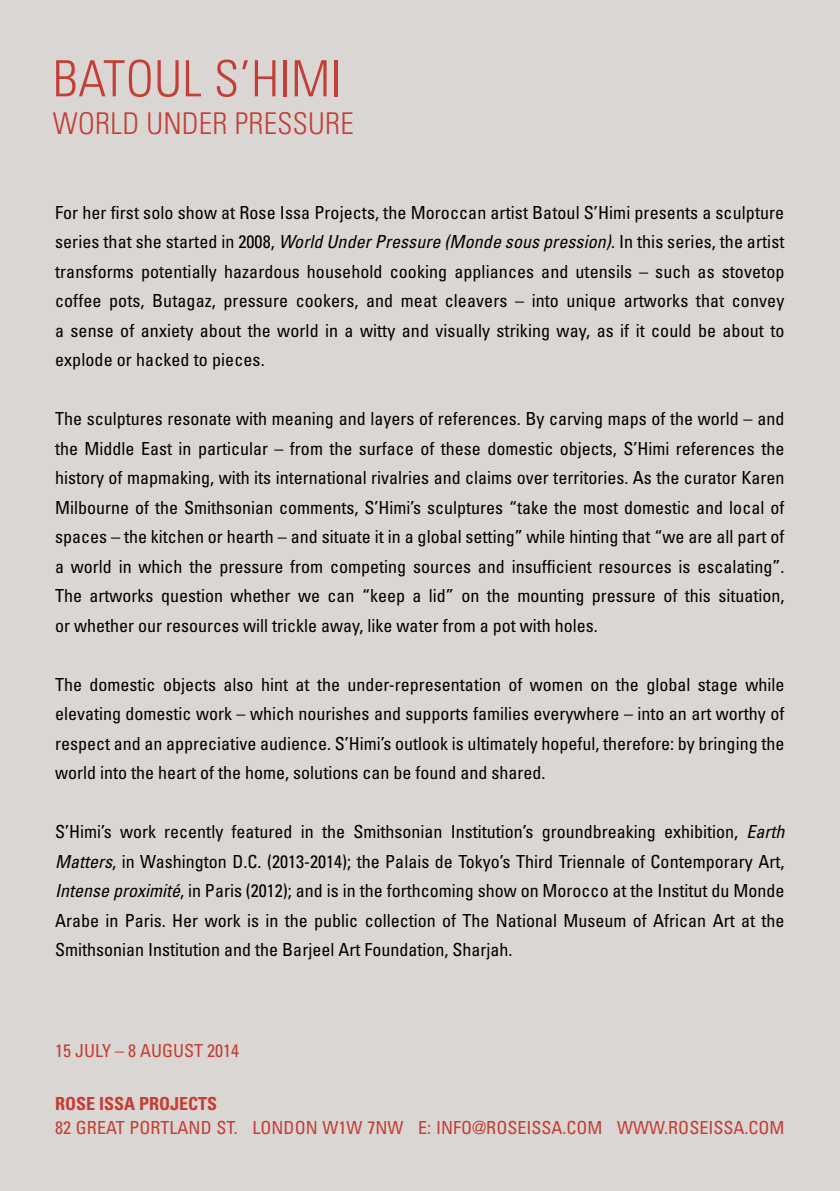
<style>
.page{position:relative;width:840px;height:1191px;background:#fff}
.page>*{position:absolute;margin:0;border:0;box-sizing:border-box;transform-origin:0 0}
.t1{font:300 condensed 50px "Univers";letter-spacing:.01em;color:#c33e34}
.t2{font:300 condensed 30px "Univers";letter-spacing:.01em;color:#c33e34}
.t3{font:condensed 18px/29.6px "Univers";color:#000;text-align:justify}
.t4{font:condensed 18px "Univers";color:#c33e34}
.t5{font:700 condensed 18px "Univers";color:#c33e34}
.s1{font-style:italic}
</style>
<div class="page">
<div style="left:0;top:0;width:839px;height:1191px;background:#dad6d4"></div>
<h1 class="t1" style="left:53px;top:49px;width:290px">BATOUL S’HIMI</h1>
<h2 class="t2" style="left:53px;top:106px;width:302px">WORLD UNDER PRESSURE</h2>
<p class="t3" style="left:55px;top:197px;width:730px">For her first solo show at Rose Issa Projects, the Moroccan artist Batoul S’Himi presents a sculpture series that she started in 2008, <span class="s1">World Under Pressure (Monde sous pression)</span>. In this series, the artist transforms potentially hazardous household cooking appliances and utensils – such as stovetop coffee pots, Butagaz, pressure cookers, and meat cleavers – into unique artworks that convey a sense of anxiety about the world in a witty and visually striking way, as if it could be about to explode or hacked to pieces.</p>
<p class="t3" style="left:55px;top:404px;width:730px">The sculptures resonate with meaning and layers of references. By carving maps of the world – and the Middle East in particular – from the surface of these domestic objects, S’Himi references the history of mapmaking, with its international rivalries and claims over territories. As the curator Karen Milbourne of the Smithsonian comments, S’Himi’s sculptures “take the most domestic and local of spaces – the kitchen or hearth – and situate it in a global setting” while hinting that “we are all part of a world in which the pressure from competing sources and insufficient resources is escalating”.<br>The artworks question whether we can “keep a lid” on the mounting pressure of this situation, or whether our resources will trickle away, like water from a pot with holes.</p>
<p class="t3" style="left:55px;top:669px;width:730px">The domestic objects also hint at the under-representation of women on the global stage while elevating domestic work – which nourishes and supports families everywhere – into an art worthy of respect and an appreciative audience. S’Himi’s outlook is ultimately hopeful, therefore: by bringing the world into the heart of the home, solutions can be found and shared.</p>
<p class="t3" style="left:55px;top:817px;width:730px">S’Himi’s work recently featured in the Smithsonian Institution’s groundbreaking exhibition, <span class="s1">Earth Matters</span>, in Washington D.C. (2013-2014); the Palais de Tokyo’s Third Triennale of Contemporary Art, <span class="s1">Intense proximité</span>, in Paris (2012); and is in the forthcoming show on Morocco at the Institut du Monde Arabe in Paris. Her work is in the public collection of The National Museum of African Art at the Smithsonian Institution and the Barjeel Art Foundation, Sharjah.</p>
<p class="t4" style="left:55px;top:1038px;width:185px">15 JULY – 8 AUGUST 2014</p>
<p class="t5" style="left:55px;top:1092px;width:164px">ROSE ISSA PROJECTS</p>
<p class="t4" style="left:55px;top:1116px;width:730px">82 GREAT PORTLAND ST. LONDON W1W 7NW E: INFO@ROSEISSA.COM WWW.ROSEISSA.COM</p>
</div>
